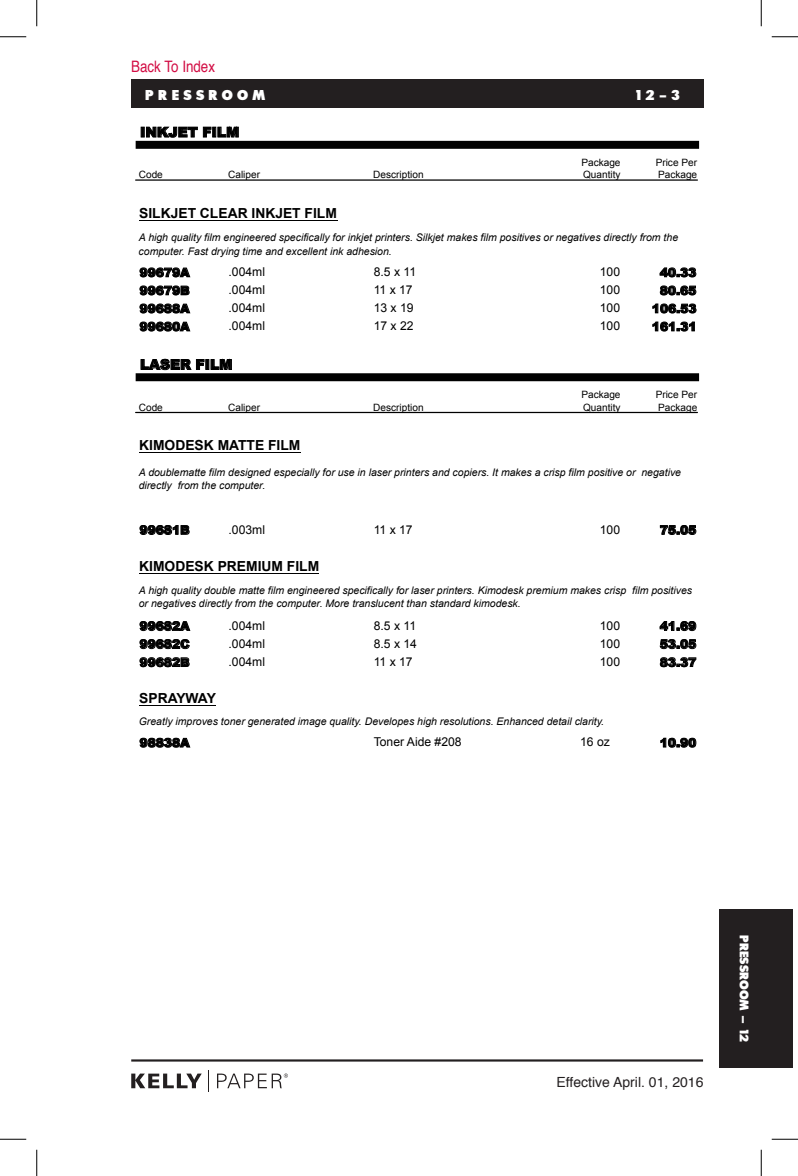
<style>
.page{position:relative;width:798px;height:1176px;background:#fff}
.page>*{position:absolute;margin:0;border:0;box-sizing:border-box;transform-origin:0 0}
.t1{font:15.75px "Helvetica";color:#d20d44;scale:.85 1}
.t2{font:14px "Helvetica";color:#231f20}
.t3{font:14px "Glasnost Extrabold FAF";letter-spacing:.3em;color:#fff}
.t4{font:700 13.83px "Arial";color:#000}
.t5{font:900 13.83px "Arial";color:#000}
.t6{font:12.25px "Arial";color:#000}
.t7{font:900 12.25px "Arial";color:#000}
.t8{font:12.25px "Glasnost Extrabold FAF";color:#fff}
.t9{font:italic 10.5px/13.5px "Arial";color:#000}
.t10{font:10.15px "Arial";color:#000}
</style>
<div class="page">
<hr style="left:131px;top:1059px;width:572px;height:3px;background:#231f20">
<svg style="left:131px;top:1074px;width:71px;height:14px"></svg>
<svg style="left:208px;top:1070px;width:1px;height:21px"></svg>
<svg style="left:217px;top:1074px;width:71px;height:14px"></svg>
<div style="left:719px;top:909px;width:74px;height:159px;background:#231f20"></div>
<div style="left:131px;top:79px;width:573px;height:29px;background:#231f20"></div>
<svg style="left:141px;top:127px;width:98px;height:11px"></svg>
<hr style="left:139px;top:220px;width:198px;height:1px;background:#000">
<svg style="left:140px;top:268px;width:50px;height:9px"></svg>
<svg style="left:660px;top:268px;width:36px;height:9px"></svg>
<svg style="left:140px;top:286px;width:49px;height:9px"></svg>
<svg style="left:660px;top:286px;width:36px;height:9px"></svg>
<svg style="left:140px;top:304px;width:50px;height:9px"></svg>
<svg style="left:653px;top:304px;width:43px;height:9px"></svg>
<svg style="left:140px;top:322px;width:50px;height:9px"></svg>
<svg style="left:653px;top:322px;width:42px;height:9px"></svg>
<svg style="left:141px;top:359px;width:91px;height:11px"></svg>
<hr style="left:139px;top:453px;width:162px;height:1px;background:#000">
<svg style="left:140px;top:525px;width:49px;height:10px"></svg>
<svg style="left:660px;top:525px;width:36px;height:10px"></svg>
<hr style="left:139px;top:573px;width:180px;height:1px;background:#000">
<svg style="left:140px;top:621px;width:50px;height:10px"></svg>
<svg style="left:660px;top:621px;width:36px;height:10px"></svg>
<svg style="left:140px;top:639px;width:50px;height:10px"></svg>
<svg style="left:660px;top:639px;width:36px;height:10px"></svg>
<svg style="left:140px;top:657px;width:49px;height:10px"></svg>
<svg style="left:660px;top:657px;width:36px;height:10px"></svg>
<hr style="left:139px;top:706px;width:77px;height:1px;background:#000">
<svg style="left:140px;top:738px;width:50px;height:10px"></svg>
<svg style="left:661px;top:738px;width:35px;height:10px"></svg>
<hr style="left:136px;top:179px;width:561px;height:2px;background:#000">
<hr style="left:136px;top:412px;width:561px;height:1px;background:#000">
<div style="left:136px;top:141px;width:563px;height:8px;background:#000"></div>
<div style="left:136px;top:373px;width:563px;height:8px;background:#000"></div>
<svg style="left:0;top:36px;width:26px;height:1px"></svg>
<svg style="left:772px;top:36px;width:26px;height:1px"></svg>
<svg style="left:0;top:1139px;width:26px;height:1px"></svg>
<svg style="left:772px;top:1139px;width:26px;height:1px"></svg>
<svg style="left:36px;top:0;width:1px;height:26px"></svg>
<svg style="left:36px;top:1150px;width:1px;height:26px"></svg>
<svg style="left:761px;top:0;width:1px;height:26px"></svg>
<svg style="left:761px;top:1150px;width:1px;height:26px"></svg>
<h1 class="t1" style="left:131px;top:55px;width:100px">Back To Index</h1>
<h2 class="t3" style="left:145px;top:87px;width:122px">PRESSROOM</h2>
<h2 class="t3" style="left:635px;top:87px;width:46px">12-3</h2>
<p class="t5" style="left:140px;top:127px;width:101px">INKJET FILM</p>
<p class="t10" style="left:581px;top:159px;width:41px">Package</p>
<p class="t10" style="left:656px;top:159px;width:43px">Price Per</p>
<p class="t10" style="left:139px;top:171px;width:26px">Code</p>
<p class="t10" style="left:228px;top:171px;width:33px">Caliper</p>
<p class="t10" style="left:373px;top:171px;width:52px">Description</p>
<p class="t10" style="left:583px;top:171px;width:39px">Quantity</p>
<p class="t10" style="left:658px;top:171px;width:41px">Package</p>
<p class="t4" style="left:139px;top:208px;width:199px">SILKJET CLEAR INKJET FILM</p>
<p class="t9" style="left:139px;top:232px;width:541px">A high quality film engineered specifically for inkjet printers. Silkjet makes film positives or negatives directly from the computer. Fast drying time and excellent ink adhesion.</p>
<p class="t7" style="left:140px;top:268px;width:52px">99679A</p>
<p class="t6" style="left:229px;top:267px;width:38px">.004ml</p>
<p class="t6" style="left:374px;top:267px;width:44px">8.5 x 11</p>
<p class="t6" style="left:600px;top:267px;width:22px">100</p>
<p class="t7" style="left:660px;top:268px;width:38px">40.33</p>
<p class="t7" style="left:140px;top:286px;width:52px">99679B</p>
<p class="t6" style="left:229px;top:285px;width:38px">.004ml</p>
<p class="t6" style="left:374px;top:285px;width:41px">11 x 17</p>
<p class="t6" style="left:600px;top:285px;width:22px">100</p>
<p class="t7" style="left:660px;top:286px;width:38px">80.65</p>
<p class="t7" style="left:140px;top:304px;width:52px">99688A</p>
<p class="t6" style="left:229px;top:303px;width:38px">.004ml</p>
<p class="t6" style="left:374px;top:303px;width:41px">13 x 19</p>
<p class="t6" style="left:600px;top:303px;width:22px">100</p>
<p class="t7" style="left:652px;top:304px;width:46px">106.53</p>
<p class="t7" style="left:140px;top:322px;width:52px">99680A</p>
<p class="t6" style="left:229px;top:321px;width:38px">.004ml</p>
<p class="t6" style="left:374px;top:321px;width:41px">17 x 22</p>
<p class="t6" style="left:600px;top:321px;width:22px">100</p>
<p class="t7" style="left:652px;top:322px;width:46px">161.31</p>
<p class="t5" style="left:140px;top:359px;width:94px">LASER FILM</p>
<p class="t10" style="left:581px;top:391px;width:41px">Package</p>
<p class="t10" style="left:656px;top:391px;width:43px">Price Per</p>
<p class="t10" style="left:139px;top:403px;width:26px">Code</p>
<p class="t10" style="left:228px;top:403px;width:33px">Caliper</p>
<p class="t10" style="left:373px;top:403px;width:52px">Description</p>
<p class="t10" style="left:583px;top:403px;width:39px">Quantity</p>
<p class="t10" style="left:658px;top:403px;width:41px">Package</p>
<p class="t4" style="left:139px;top:440px;width:163px">KIMODESK MATTE FILM</p>
<p class="t9" style="left:139px;top:466px;width:544px">A doublematte film designed especially for use in laser printers and copiers. It makes a crisp film positive or negative directly from the computer.</p>
<p class="t7" style="left:140px;top:525px;width:52px">99681B</p>
<p class="t6" style="left:229px;top:525px;width:38px">.003ml</p>
<p class="t6" style="left:374px;top:525px;width:41px">11 x 17</p>
<p class="t6" style="left:600px;top:525px;width:22px">100</p>
<p class="t7" style="left:660px;top:525px;width:38px">75.05</p>
<p class="t4" style="left:139px;top:561px;width:181px">KIMODESK PREMIUM FILM</p>
<p class="t9" style="left:139px;top:584px;width:555px">A high quality double matte film engineered specifically for laser printers. Kimodesk premium makes crisp film positives or negatives directly from the computer. More translucent than standard kimodesk.</p>
<p class="t7" style="left:140px;top:622px;width:52px">99682A</p>
<p class="t6" style="left:229px;top:621px;width:38px">.004ml</p>
<p class="t6" style="left:374px;top:621px;width:44px">8.5 x 11</p>
<p class="t6" style="left:600px;top:621px;width:22px">100</p>
<p class="t7" style="left:660px;top:622px;width:38px">41.69</p>
<p class="t7" style="left:140px;top:640px;width:52px">99682C</p>
<p class="t6" style="left:229px;top:639px;width:38px">.004ml</p>
<p class="t6" style="left:374px;top:639px;width:45px">8.5 x 14</p>
<p class="t6" style="left:600px;top:639px;width:22px">100</p>
<p class="t7" style="left:660px;top:640px;width:38px">53.05</p>
<p class="t7" style="left:140px;top:658px;width:52px">99682B</p>
<p class="t6" style="left:229px;top:657px;width:38px">.004ml</p>
<p class="t6" style="left:374px;top:657px;width:41px">11 x 17</p>
<p class="t6" style="left:600px;top:657px;width:22px">100</p>
<p class="t7" style="left:660px;top:658px;width:38px">83.37</p>
<p class="t4" style="left:139px;top:693px;width:78px">SPRAYWAY</p>
<p class="t7" style="left:140px;top:738px;width:52px">98838A</p>
<p class="t6" style="left:374px;top:737px;width:89px">Toner Aide #208</p>
<p class="t6" style="left:580px;top:737px;width:31px">16 oz</p>
<p class="t7" style="left:660px;top:738px;width:38px">10.90</p>
<p class="t9" style="left:139px;top:716px;width:467px">Greatly improves toner generated image quality. Developes high resolutions. Enhanced detail clarity.</p>
<h2 class="t2" style="left:557px;top:1071px;width:148px">Effective April. 01, 2016</h2>
<p class="t8" style="left:752px;top:935px;width:108px;rotate:90deg">PRESSROOM – 12</p>
</div>
